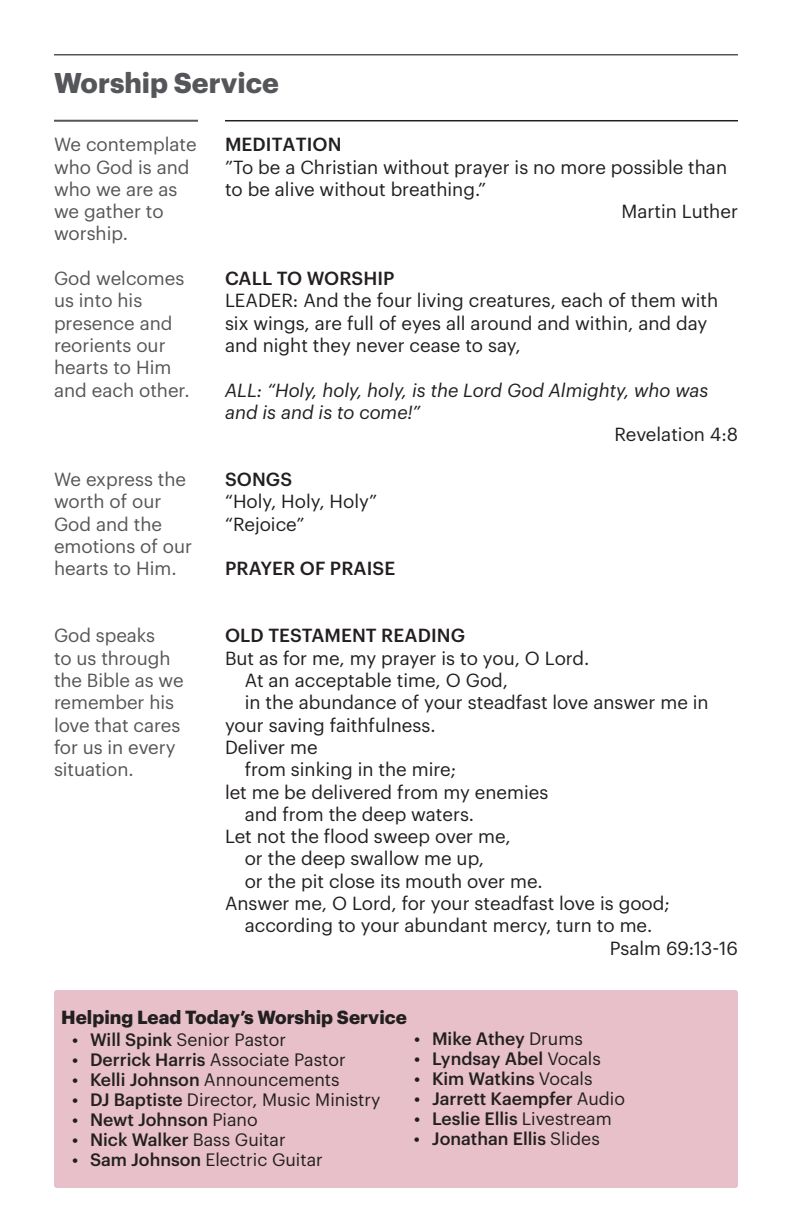
<style>
.page{position:relative;width:792px;height:1224px;background:#fff}
.page>*{position:absolute;margin:0;border:0;box-sizing:border-box;transform-origin:0 0}
.t1{font:700 28px "Graphik";color:#555659}
.t2{font:18.6px/22.4px "Graphik";color:#231f20}
.t3{font:18.6px/22.4px "Graphik";color:#555659}
.t4{font:italic 18.6px/22.4px "Graphik";color:#231f20}
.t5{font:500 18.6px "Graphik";letter-spacing:.005em;color:#231f20}
.t6{font:700 18.6px "Graphik";color:#231f20}
.t7{font:500 17.6px "Graphik";color:#231f20}
.t8{font:17.6px "Graphik";color:#231f20}
.s1{font-weight:500}
.s2{font-weight:400}
</style>
<div class="page">
<hr style="left:54px;top:120px;width:144px;height:2px;background:#555659">
<hr style="left:225px;top:120px;width:513px;height:1px;background:#231f20">
<hr style="left:54px;top:54px;width:684px;height:2px;background:#555659">
<div style="left:54px;top:990px;width:684px;height:198px;background:#e7c0c9;border-radius:3px"></div>
<p class="t1" style="left:54px;top:61px;width:226px">Worship Service</p>
<p class="t3" style="left:54px;top:132px;width:144px">We contemplate who God is and who we are as we gather to worship.</p>
<p class="t3" style="left:54px;top:266px;width:132px">God welcomes us into his presence and reorients our hearts to Him</p>
<p class="t3" style="left:54px;top:377px;width:137px">and each other.</p>
<p class="t3" style="left:54px;top:466px;width:140px">We express the worth of our<br>God and the emotions of our hearts to Him.</p>
<p class="t3" style="left:54px;top:623px;width:131px">God speaks<br>to us through the Bible as we remember his love that cares for us in every situation.</p>
<p class="t5" style="left:225px;top:130px;width:118px">MEDITATION</p>
<p class="t2" style="left:225px;top:154px;width:504px">”To be a Christian without prayer is no more possible than to be alive without breathing.”</p>
<p class="t2" style="left:621px;top:199px;width:118px">Martin Luther</p>
<p class="t5" style="left:225px;top:264px;width:171px">CALL TO WORSHIP</p>
<p class="t2" style="left:225px;top:288px;width:495px">LEADER: And the four living creatures, each of them with six wings, are full of eyes all around and within, and day and night they never cease to say,</p>
<p class="t4" style="left:225px;top:377px;width:485px">ALL: “Holy, holy, holy, is the Lord God Almighty, who was and is and is to come!”</p>
<p class="t2" style="left:614px;top:422px;width:125px">Revelation 4:8</p>
<p class="t5" style="left:225px;top:465px;width:69px">SONGS</p>
<p class="t2" style="left:225px;top:489px;width:154px">“Holy, Holy, Holy”</p>
<p class="t2" style="left:225px;top:511px;width:81px">“Rejoice”</p>
<p class="t5" style="left:225px;top:554px;width:172px">PRAYER OF PRAISE</p>
<p class="t5" style="left:225px;top:621px;width:242px">OLD TESTAMENT READING</p>
<p class="t2" style="left:225px;top:645px;width:366px">But as for me, my prayer is to you, O Lord.</p>
<p class="t2" style="left:245px;top:667px;width:265px">At an acceptable time, O God,</p>
<p class="t2" style="left:225px;top:690px;width:485px;text-indent:20px">in the abundance of your steadfast love answer me in your saving faithfulness.</p>
<p class="t2" style="left:225px;top:734px;width:94px">Deliver me</p>
<p class="t2" style="left:245px;top:757px;width:213px">from sinking in the mire;</p>
<p class="t2" style="left:225px;top:779px;width:325px">let me be delivered from my enemies</p>
<p class="t2" style="left:245px;top:801px;width:231px">and from the deep waters.</p>
<p class="t2" style="left:225px;top:824px;width:287px">Let not the flood sweep over me,</p>
<p class="t2" style="left:245px;top:846px;width:241px">or the deep swallow me up,</p>
<p class="t2" style="left:245px;top:868px;width:300px">or the pit close its mouth over me.</p>
<p class="t2" style="left:225px;top:891px;width:446px">Answer me, O Lord, for your steadfast love is good;</p>
<p class="t2" style="left:245px;top:913px;width:409px">according to your abundant mercy, turn to me.</p>
<p class="t2" style="left:610px;top:935px;width:130px">Psalm 69:13-16</p>
<p class="t6" style="left:61px;top:1003px;width:347px">Helping Lead Today’s Worship Service</p>
<p class="t8" style="left:72px;top:1027px;width:216px"><span class="s1">• Will Spink</span> Senior Pastor</p>
<p class="t8" style="left:72px;top:1047px;width:275px"><span class="s1">• Derrick Harris</span> Associate Pastor</p>
<p class="t7" style="left:72px;top:1067px;width:269px">• Kelli Johnson <span class="s2">Announcements</span></p>
<p class="t8" style="left:72px;top:1087px;width:310px"><span class="s1">• DJ Baptiste</span> Director, Music Ministry</p>
<p class="t7" style="left:72px;top:1107px;width:187px">• Newt Johnson <span class="s2">Piano</span></p>
<p class="t7" style="left:72px;top:1127px;width:215px">• Nick Walker <span class="s2">Bass Guitar</span></p>
<p class="t8" style="left:72px;top:1147px;width:252px"><span class="s1">• Sam Johnson</span> Electric Guitar</p>
<p class="t7" style="left:414px;top:1026px;width:170px">• Mike Athey <span class="s2">Drums</span></p>
<p class="t7" style="left:414px;top:1046px;width:188px">• Lyndsay Abel <span class="s2">Vocals</span></p>
<p class="t7" style="left:414px;top:1066px;width:180px">• Kim Watkins <span class="s2">Vocals</span></p>
<p class="t7" style="left:414px;top:1086px;width:213px">• Jarrett Kaempfer <span class="s2">Audio</span></p>
<p class="t7" style="left:414px;top:1106px;width:199px">• Leslie Ellis <span class="s2">Livestream</span></p>
<p class="t7" style="left:414px;top:1126px;width:187px">• Jonathan Ellis <span class="s2">Slides</span></p>
</div>
